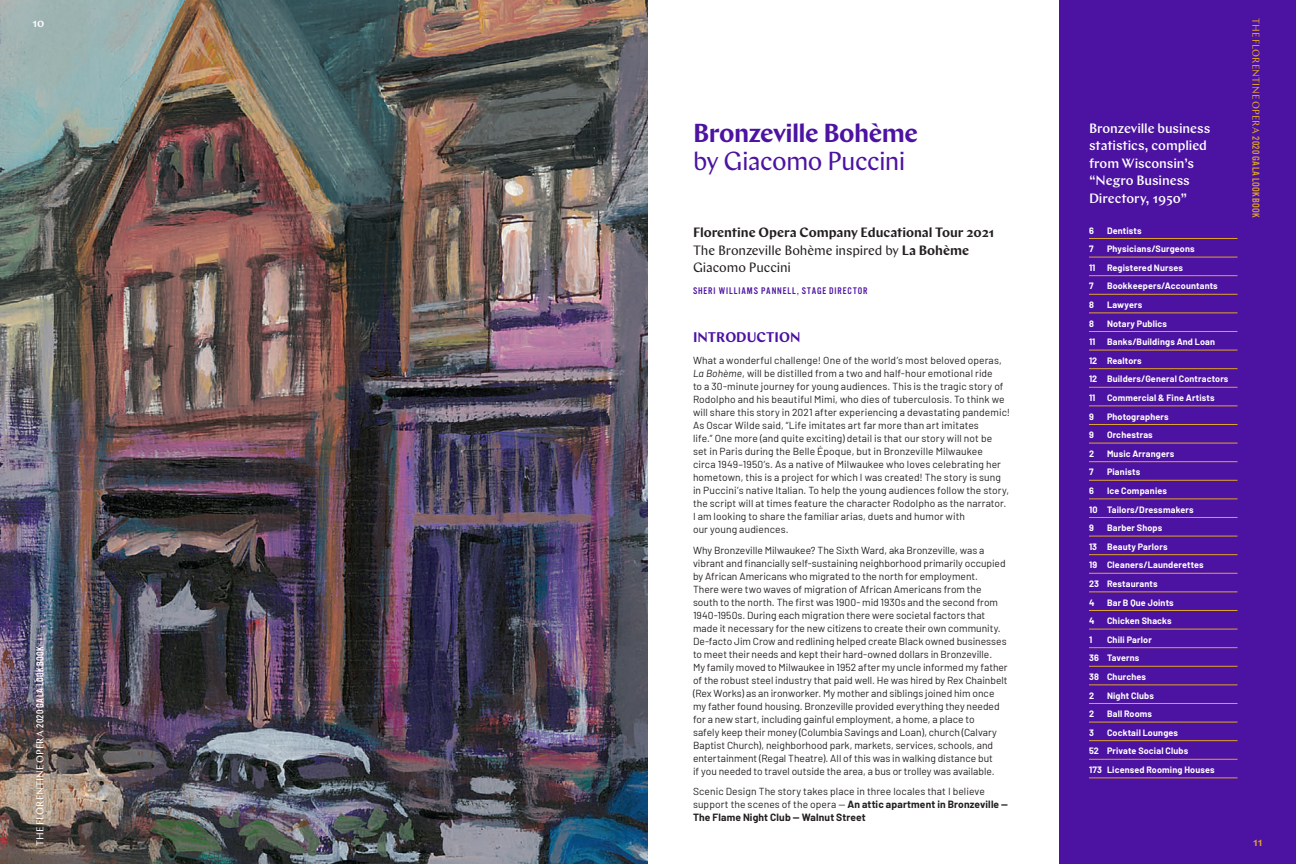
<style>
.page{position:relative;width:1296px;height:864px;background:#fff}
.page>*{position:absolute;margin:0;border:0;box-sizing:border-box;transform-origin:0 0}
.t1{font:600 26px "Chap";letter-spacing:-.02em;color:#4c12a1}
.t2{font:26px "Chap";letter-spacing:-.03em;color:#4c12a1}
.t3{font:600 14px "Chap";color:#4c12a1}
.t4{font:600 13.5px/17.5px "Chap";letter-spacing:-.005em;color:#231f20}
.t5{font:500 13.5px/17.5px "Chap";letter-spacing:-.005em;color:#fff}
.t6{font:500 12px "Chap";color:#e0a526}
.t7{font:500 12px "Chap";color:#fff}
.t8{font:10.2px/13px "Barlow";letter-spacing:.005em;color:#231f20}
.t9{font:10px "Alternate Got No 3 D";letter-spacing:.095em;color:#4c12a1}
.t10{font:10px "Chap";letter-spacing:-.005em;color:#e0a526}
.t11{font:10px "Chap";letter-spacing:-.005em;color:#fff}
.t12{font:700 9px/18.6px "Barlow";letter-spacing:.02em;color:#fff}
.s1{font-family:"Alternate Got No 3 D";font-size:10.5px}
.s2{font-weight:400}
.s3{font-style:italic}
.s4{font-weight:700}
</style>
<div class="page">
<img style="left:0;top:0;width:648px;height:864px">
<div style="left:1060px;top:0;width:236px;height:864px;background:#4c12a1"></div>
<hr style="left:1089px;top:238px;width:149px;height:1px;background:#e0a526">
<hr style="left:1089px;top:257px;width:149px;height:1px;background:#e0a526">
<hr style="left:1089px;top:275px;width:149px;height:1px;background:#e0a526">
<hr style="left:1089px;top:294px;width:149px;height:1px;background:#e0a526">
<hr style="left:1089px;top:313px;width:149px;height:1px;background:#e0a526">
<hr style="left:1089px;top:331px;width:149px;height:1px;background:#e0a526">
<hr style="left:1089px;top:350px;width:149px;height:1px;background:#e0a526">
<hr style="left:1089px;top:368px;width:149px;height:1px;background:#e0a526">
<hr style="left:1089px;top:387px;width:149px;height:1px;background:#e0a526">
<hr style="left:1089px;top:406px;width:149px;height:1px;background:#e0a526">
<hr style="left:1089px;top:424px;width:149px;height:1px;background:#e0a526">
<hr style="left:1089px;top:443px;width:149px;height:1px;background:#e0a526">
<hr style="left:1089px;top:461px;width:149px;height:1px;background:#e0a526">
<hr style="left:1089px;top:480px;width:149px;height:1px;background:#e0a526">
<hr style="left:1089px;top:499px;width:149px;height:1px;background:#e0a526">
<hr style="left:1089px;top:517px;width:149px;height:1px;background:#e0a526">
<hr style="left:1089px;top:536px;width:149px;height:1px;background:#e0a526">
<hr style="left:1089px;top:554px;width:149px;height:1px;background:#e0a526">
<hr style="left:1089px;top:573px;width:149px;height:1px;background:#e0a526">
<hr style="left:1089px;top:592px;width:149px;height:1px;background:#e0a526">
<hr style="left:1089px;top:610px;width:149px;height:1px;background:#e0a526">
<hr style="left:1089px;top:629px;width:149px;height:1px;background:#e0a526">
<hr style="left:1089px;top:647px;width:149px;height:1px;background:#e0a526">
<hr style="left:1089px;top:666px;width:149px;height:1px;background:#e0a526">
<hr style="left:1089px;top:685px;width:149px;height:1px;background:#e0a526">
<hr style="left:1089px;top:703px;width:149px;height:1px;background:#e0a526">
<hr style="left:1089px;top:722px;width:149px;height:1px;background:#e0a526">
<hr style="left:1089px;top:740px;width:149px;height:1px;background:#e0a526">
<hr style="left:1089px;top:759px;width:149px;height:1px;background:#e0a526">
<hr style="left:1089px;top:778px;width:149px;height:1px;background:#e0a526">
<p class="t7" style="left:32px;top:15px;width:14px">10</p>
<p class="t11" style="left:34px;top:846px;width:201px;rotate:-90deg">THE FLORENTINE OPERA <span class="s1">2020 GALA LOOKBOOK</span></p>
<h1 class="t1" style="left:693px;top:116px;width:227px">Bronzeville Bohème</h1>
<h1 class="t2" style="left:693px;top:145px;width:214px">by Giacomo Puccini</h1>
<h3 class="t4" style="left:693px;top:224px;width:303px">Florentine Opera Company Educational Tour 2021<br><span class="s2">The Bronzeville Bohème inspired by</span> La Bohème<br><span class="s2">Giacomo Puccini</span></h3>
<p class="t9" style="left:693px;top:285px;width:176px">SHERI WILLIAMS PANNELL, STAGE DIRECTOR</p>
<h2 class="t3" style="left:693px;top:329px;width:109px">INTRODUCTION</h2>
<p class="t8" style="left:693px;top:353px;width:319px">What a wonderful challenge! One of the world’s most beloved operas, <span class="s3">La Bohème</span>, will be distilled from a two and half-hour emotional ride<br>to a 30-minute journey for young audiences. This is the tragic story of Rodolpho and his beautiful Mimi, who dies of tuberculosis. To think we will share this story in 2021 after experiencing a devastating pandemic!<br>As Oscar Wilde said, “Life imitates art far more than art imitates<br>life.” One more (and quite exciting) detail is that our story will not be<br>set in Paris during the Belle Époque, but in Bronzeville Milwaukee<br>circa 1949–1950’s. As a native of Milwaukee who loves celebrating her hometown, this is a project for which I was created! The story is sung in Puccini’s native Italian. To help the young audiences follow the story, the script will at times feature the character Rodolpho as the narrator.<br>I am looking to share the familiar arias, duets and humor with<br>our young audiences.</p>
<p class="t8" style="left:693px;top:543px;width:316px">Why Bronzeville Milwaukee? The Sixth Ward, aka Bronzeville, was a vibrant and financially self-sustaining neighborhood primarily occupied by African Americans who migrated to the north for employment.<br>There were two waves of migration of African Americans from the south to the north. The first was 1900- mid 1930s and the second from 1940‑1950s. During each migration there were societal factors that made it necessary for the new citizens to create their own community.<br>De‑facto Jim Crow and redlining helped create Black owned businesses to meet their needs and kept their hard-owned dollars in Bronzeville.<br>My family moved to Milwaukee in 1952 after my uncle informed my father of the robust steel industry that paid well. He was hired by Rex Chainbelt (Rex Works) as an ironworker. My mother and siblings joined him once my father found housing. Bronzeville provided everything they needed for a new start, including gainful employment, a home, a place to<br>safely keep their money (Columbia Savings and Loan), church (Calvary Baptist Church), neighborhood park, markets, services, schools, and entertainment (Regal Theatre). All of this was in walking distance but<br>if you needed to travel outside the area, a bus or trolley was available.</p>
<p class="t8" style="left:693px;top:784px;width:317px">Scenic Design The story takes place in three locales that I believe support the scenes of the opera — <span class="s4">An attic apartment in Bronzeville —<br>The Flame Night Club — Walnut Street</span></p>
<h3 class="t5" style="left:1089px;top:119px;width:123px">Bronzeville business statistics, complied from Wisconsin’s “Negro Business<br>Directory, 1950”</h3>
<p class="t12" style="left:1089px;top:220px;width:6px">6</p>
<p class="t12" style="left:1107px;top:220px;width:36px">Dentists</p>
<p class="t12" style="left:1089px;top:239px;width:6px">7</p>
<p class="t12" style="left:1107px;top:239px;width:89px">Physicians/Surgeons</p>
<p class="t12" style="left:1089px;top:258px;width:8px">11</p>
<p class="t12" style="left:1107px;top:258px;width:78px">Registered Nurses</p>
<p class="t12" style="left:1089px;top:276px;width:6px">7</p>
<p class="t12" style="left:1107px;top:276px;width:112px">Bookkeepers/Accountants</p>
<p class="t12" style="left:1089px;top:295px;width:6px">8</p>
<p class="t12" style="left:1107px;top:295px;width:37px">Lawyers</p>
<p class="t12" style="left:1089px;top:313px;width:6px">8</p>
<p class="t12" style="left:1107px;top:313px;width:62px">Notary Publics</p>
<p class="t12" style="left:1089px;top:332px;width:8px">11</p>
<p class="t12" style="left:1089px;top:332px;width:141px;text-indent:18px">Banks/Buildings And Loan<br>12 Realtors<br>12 Builders/General Contractors<br>11</p>
<p class="t12" style="left:1107px;top:388px;width:109px">Commercial &amp; Fine Artists</p>
<p class="t12" style="left:1089px;top:406px;width:6px">9</p>
<p class="t12" style="left:1107px;top:406px;width:63px">Photographers</p>
<p class="t12" style="left:1089px;top:425px;width:6px">9</p>
<p class="t12" style="left:1107px;top:425px;width:47px">Orchestras</p>
<p class="t12" style="left:1089px;top:444px;width:7px">2</p>
<p class="t12" style="left:1107px;top:444px;width:69px">Music Arrangers</p>
<p class="t12" style="left:1089px;top:462px;width:6px">7</p>
<p class="t12" style="left:1107px;top:462px;width:35px">Pianists</p>
<p class="t12" style="left:1089px;top:481px;width:6px">6</p>
<p class="t12" style="left:1089px;top:481px;width:106px;text-indent:18px">Ice Companies<br>10 Tailors/Dressmakers<br>9</p>
<p class="t12" style="left:1089px;top:518px;width:116px;text-indent:18px">Barber Shops<br>13 Beauty Parlors<br>19 Cleaners/Launderettes<br>23 Restaurants<br>4</p>
<p class="t12" style="left:1107px;top:592px;width:68px">Bar B Que Joints</p>
<p class="t12" style="left:1089px;top:611px;width:7px">4</p>
<p class="t12" style="left:1107px;top:611px;width:66px">Chicken Shacks</p>
<p class="t12" style="left:1089px;top:630px;width:5px">1</p>
<p class="t12" style="left:1089px;top:630px;width:64px;text-indent:18px">Chili Parlor<br>36 Taverns<br>38 Churches<br>2</p>
<p class="t12" style="left:1107px;top:685px;width:48px">Night Clubs</p>
<p class="t12" style="left:1089px;top:704px;width:7px">2</p>
<p class="t12" style="left:1107px;top:704px;width:47px">Ball Rooms</p>
<p class="t12" style="left:1089px;top:723px;width:6px">3</p>
<p class="t12" style="left:1089px;top:723px;width:127px;text-indent:18px">Cocktail Lounges<br>52 Private Social Clubs<br>173 Licensed Rooming Houses</p>
<p class="t10" style="left:1262px;top:18px;width:201px;rotate:90deg">THE FLORENTINE OPERA <span class="s1">2020 GALA LOOKBOOK</span></p>
<p class="t6" style="left:1253px;top:834px;width:12px">11</p>
</div>
